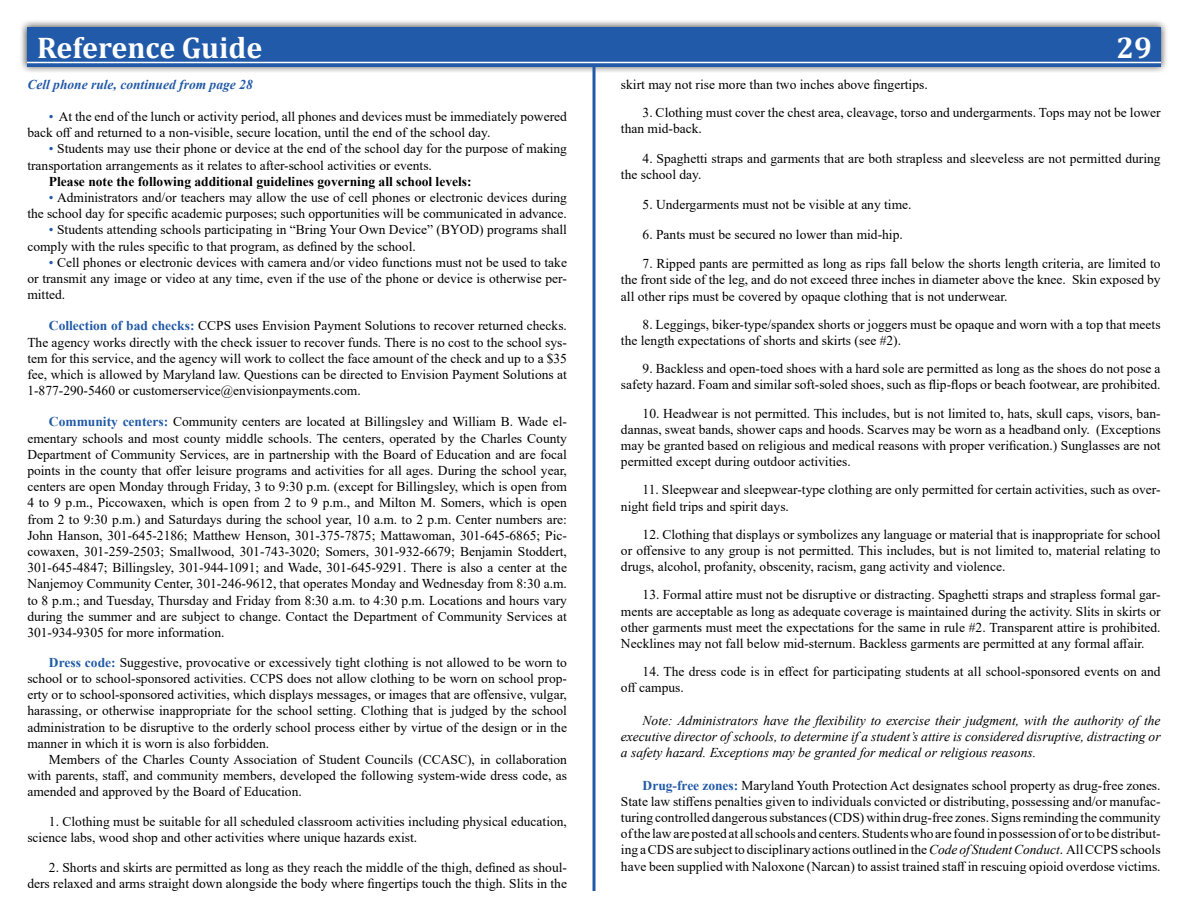
<style>
.page{position:relative;width:1188px;height:918px;background:#fff}
.page>*{position:absolute;margin:0;border:0;box-sizing:border-box;transform-origin:0 0}
.t1{font:700 30px "Cambria";color:#fff}
.t2{font:13.5px/16.2px "Times New Roman";color:#000;text-align:justify}
.t3{font:italic 13.5px/16.2px "Times New Roman";color:#000;text-align:justify}
.t4{font:700 13.5px "Times New Roman";color:#000}
.t5{font:italic 700 13.5px "Times New Roman";color:#215aa8}
.s1{color:#215aa8}
.s2{font-weight:700;color:#215aa8}
.s3{font-style:italic}
</style>
<div class="page">
<div style="left:19px;top:19px;width:1150px;height:55px;background:#000;opacity:.75"></div>
<div style="left:27px;top:27px;width:1134px;height:39px;background:#215aa8"></div>
<hr style="left:27px;top:62px;width:1134px;height:1px;background:#fff">
<svg style="left:592px;top:66px;width:4px;height:825px;background:#5782bd"></svg>
<h1 class="t1" style="left:37px;top:26px;width:227px">Reference Guide</h1>
<h1 class="t1" style="left:1116px;top:26px;width:37px">29</h1>
<p class="t5" style="left:27px;top:75px;width:227px">Cell phone rule, continued from page 28</p>
<p class="t2" style="left:27px;top:108px;width:541px;text-indent:22px"><span class="s1">•</span> At the end of the lunch or activity period, all phones and devices must be immediately powered back off and returned to a non-visible, secure location, until the end of the school day.</p>
<p class="t2" style="left:27px;top:140px;width:541px;text-indent:22px"><span class="s1">•</span> Students may use their phone or device at the end of the school day for the purpose of making transportation arrangements as it relates to after-school activities or events.</p>
<p class="t4" style="left:49px;top:172px;width:424px">Please note the following additional guidelines governing all school levels:</p>
<p class="t2" style="left:27px;top:189px;width:541px;text-align:right"><span class="s1">•</span> Administrators and/or teachers may allow the use of cell phones or electronic devices during<br>the school day for specific academic purposes; such opportunities will be communicated in advance.</p>
<p class="t2" style="left:27px;top:221px;width:541px;text-indent:22px"><span class="s1">•</span> Students attending schools participating in “Bring Your Own Device” (BYOD) programs shall comply with the rules specific to that program, as defined by the school.</p>
<p class="t2" style="left:27px;top:254px;width:541px;text-indent:22px"><span class="s1">•</span> Cell phones or electronic devices with camera and/or video functions must not be used to take or transmit any image or video at any time, even if the use of the phone or device is otherwise per&shy;mitted.</p>
<p class="t2" style="left:27px;top:317px;width:541px;text-indent:22px"><span class="s2">Collection of bad checks:</span> CCPS uses Envision Payment Solutions to recover returned checks.<br>The agency works directly with the check issuer to recover funds. There is no cost to the school sys&shy;tem for this service, and the agency will work to collect the face amount of the check and up to a $35 fee, which is allowed by Maryland law. Questions can be directed to Envision Payment Solutions at 1-877-290-5460 or customerservice@envisionpayments.com.</p>
<p class="t2" style="left:27px;top:413px;width:541px;text-indent:22px"><span class="s2">Community centers:</span> Community centers are located at Billingsley and William B. Wade el&shy;ementary schools and most county middle schools. The centers, operated by the Charles County Department of Community Services, are in partnership with the Board of Education and are focal points in the county that offer leisure programs and activities for all ages. During the school year, centers are open Monday through Friday, 3 to 9:30 p.m. (except for Billingsley, which is open from 4 to 9 p.m., Piccowaxen, which is open from 2 to 9 p.m., and Milton M. Somers, which is open from 2 to 9:30 p.m.) and Saturdays during the school year, 10 a.m. to 2 p.m. Center numbers are:<br>John Hanson, 301-645-2186; Matthew Henson, 301-375-7875; Mattawoman, 301-645-6865; Pic&shy;cowaxen, 301-259-2503; Smallwood, 301-743-3020; Somers, 301-932-6679; Benjamin Stoddert, 301-645-4847; Billingsley, 301-944-1091; and Wade, 301-645-9291. There is also a center at the Nanjemoy Community Center, 301-246-9612, that operates Monday and Wednesday from 8:30 a.m. to 8 p.m.; and Tuesday, Thursday and Friday from 8:30 a.m. to 4:30 p.m. Locations and hours vary during the summer and are subject to change. Contact the Department of Community Services at 301-934-9305 for more information.</p>
<p class="t2" style="left:27px;top:654px;width:541px;text-indent:22px"><span class="s2">Dress code:</span> Suggestive, provocative or excessively tight clothing is not allowed to be worn to school or to school-sponsored activities. CCPS does not allow clothing to be worn on school prop&shy;erty or to school-sponsored activities, which displays messages, or images that are offensive, vulgar, harassing, or otherwise inappropriate for the school setting. Clothing that is judged by the school administration to be disruptive to the orderly school process either by virtue of the design or in the manner in which it is worn is also forbidden.</p>
<p class="t2" style="left:27px;top:751px;width:541px;text-indent:22px">Members of the Charles County Association of Student Councils (CCASC), in collaboration with parents, staff, and community members, developed the following system-wide dress code, as amended and approved by the Board of Education.</p>
<p class="t2" style="left:27px;top:813px;width:541px;text-indent:22px">1. Clothing must be suitable for all scheduled classroom activities including physical education, science labs, wood shop and other activities where unique hazards exist.</p>
<p class="t2" style="left:27px;top:859px;width:541px;text-align:right">2. Shorts and skirts are permitted as long as they reach the middle of the thigh, defined as shoul&shy;ders relaxed and arms straight down alongside the body where fingertips touch the thigh. Slits in the</p>
<p class="t2" style="left:621px;top:76px;width:308px">skirt may not rise more than two inches above fingertips.</p>
<p class="t2" style="left:621px;top:104px;width:541px;text-indent:22px">3. Clothing must cover the chest area, cleavage, torso and undergarments. Tops may not be lower than mid-back.</p>
<p class="t2" style="left:621px;top:150px;width:541px;text-indent:22px">4. Spaghetti straps and garments that are both strapless and sleeveless are not permitted during the school day.</p>
<p class="t2" style="left:643px;top:196px;width:270px">5. Undergarments must not be visible at any time.</p>
<p class="t2" style="left:643px;top:226px;width:262px">6. Pants must be secured no lower than mid-hip.</p>
<p class="t2" style="left:621px;top:255px;width:541px;text-indent:22px">7. Ripped pants are permitted as long as rips fall below the shorts length criteria, are limited to the front side of the leg, and do not exceed three inches in diameter above the knee. Skin exposed by all other rips must be covered by opaque clothing that is not underwear.</p>
<p class="t2" style="left:621px;top:316px;width:541px;text-indent:22px">8. Leggings, biker-type/spandex shorts or joggers must be opaque and worn with a top that meets the length expectations of shorts and skirts (see #2).</p>
<p class="t2" style="left:621px;top:360px;width:541px;text-align:right">9. Backless and open-toed shoes with a hard sole are permitted as long as the shoes do not pose a safety hazard. Foam and similar soft-soled shoes, such as flip-flops or beach footwear, are prohibited.</p>
<p class="t2" style="left:621px;top:405px;width:541px;text-indent:22px">10. Headwear is not permitted. This includes, but is not limited to, hats, skull caps, visors, ban&shy;dannas, sweat bands, shower caps and hoods. Scarves may be worn as a headband only. (Exceptions may be granted based on religious and medical reasons with proper verification.) Sunglasses are not permitted except during outdoor activities.</p>
<p class="t2" style="left:621px;top:481px;width:541px;text-indent:22px">11. Sleepwear and sleepwear-type clothing are only permitted for certain activities, such as over&shy;night field trips and spirit days.</p>
<p class="t2" style="left:621px;top:526px;width:541px;text-indent:22px">12. Clothing that displays or symbolizes any language or material that is inappropriate for school or offensive to any group is not permitted. This includes, but is not limited to, material relating to drugs, alcohol, profanity, obscenity, racism, gang activity and violence.</p>
<p class="t2" style="left:621px;top:586px;width:541px;text-indent:22px">13. Formal attire must not be disruptive or distracting. Spaghetti straps and strapless formal gar&shy;ments are acceptable as long as adequate coverage is maintained during the activity. Slits in skirts or other garments must meet the expectations for the same in rule #2. Transparent attire is prohibited.<br>Necklines may not fall below mid-sternum. Backless garments are permitted at any formal affair.</p>
<p class="t2" style="left:621px;top:663px;width:541px;text-indent:22px">14. The dress code is in effect for participating students at all school-sponsored events on and off campus.</p>
<p class="t3" style="left:621px;top:712px;width:541px;text-indent:22px">Note: Administrators have the flexibility to exercise their judgment, with the authority of the executive director of schools, to determine if a student’s attire is considered disruptive, distracting or a safety hazard. Exceptions may be granted for medical or religious reasons.</p>
<p class="t2" style="left:621px;top:777px;width:541px;text-indent:22px"><span class="s2">Drug-free zones:</span> Maryland Youth Protection Act designates school property as drug-free zones.<br>State law stiffens penalties given to individuals convicted or distributing, possessing and/or manufac&shy;turing controlled dangerous substances (CDS) within drug-free zones. Signs reminding the community of the law are posted at all schools and centers. Students who are found in possession of or to be distribut&shy;ing a CDS are subject to disciplinary actions outlined in the <span class="s3">Code of Student Conduct</span>. All CCPS schools have been supplied with Naloxone (Narcan) to assist trained staff in rescuing opioid overdose victims.</p>
</div>
